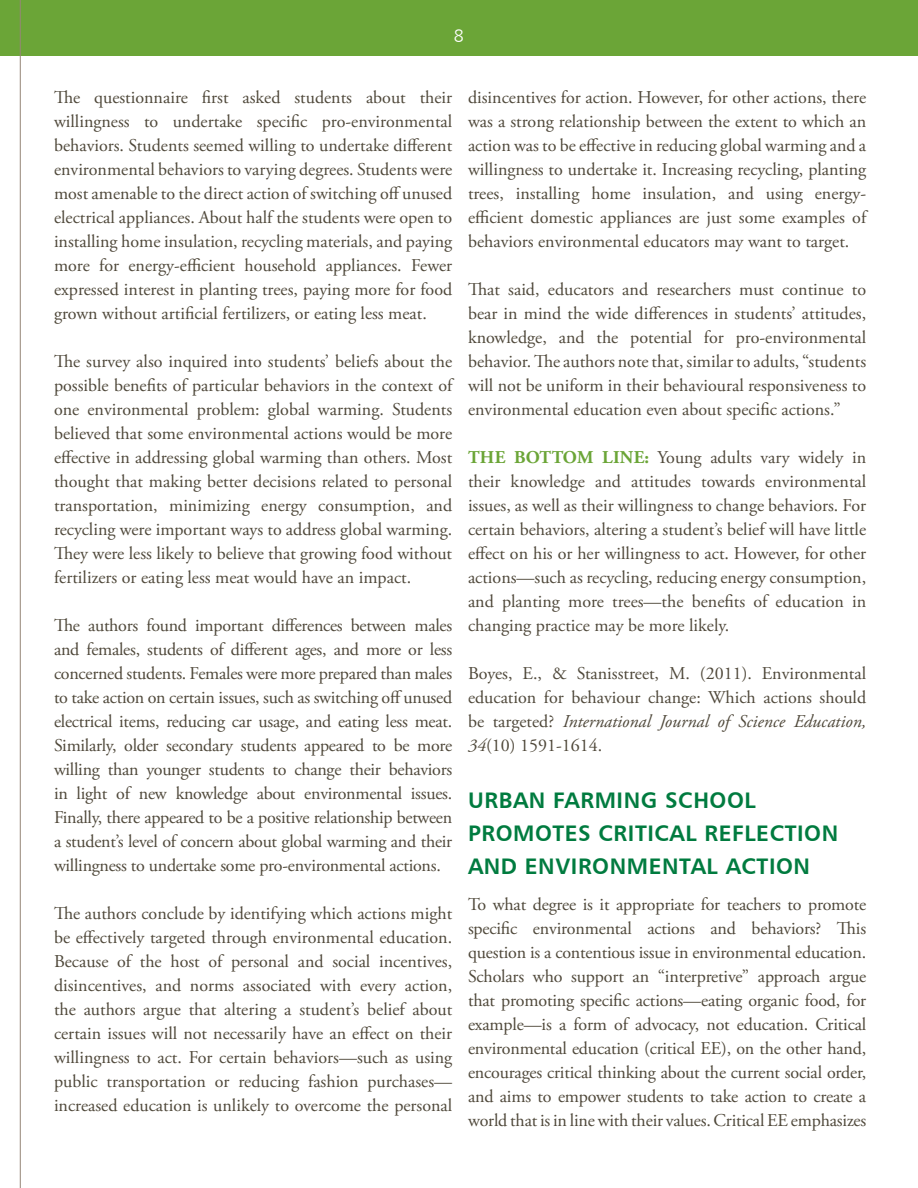
<style>
.page{position:relative;width:918px;height:1188px;background:#fff}
.page>*{position:absolute;margin:0;border:0;box-sizing:border-box;transform-origin:0 0}
.small_headline{font:22.5px/33px "Humanist 777 BT Bold B";letter-spacing:.025em;color:#007b3f}
.Body_Copy_right{font:18px/24px "Adobe Garamond Pro";color:#4f483a;text-align:justify}
.t1{font:18px "Humanist 777 BT Light B";color:#fff}
.s1{font-weight:700;color:#6ba537}
.s2{font-style:italic}
</style>
<div class="page">
<div style="left:0;top:0;width:918px;height:56px;background:#6ba537"></div>
<hr style="left:20px;top:0;width:1px;height:1188px;background:#958676">
<p class="t1" style="left:454px;top:25px;width:12px">8</p>
<p class="Body_Copy_right" style="left:54px;top:86px;width:400px">The questionnaire first asked students about their willingness to undertake specific pro-environmental behaviors. Students seemed willing to undertake different environmental behaviors to varying degrees. Students were most amenable to the direct action of switching off unused electrical appliances. About half the students were open to installing home insulation, recycling materials, and paying more for energy-efficient household appliances. Fewer expressed interest in planting trees, paying more for food grown without artificial fertilizers, or eating less meat.</p>
<p class="Body_Copy_right" style="left:54px;top:350px;width:400px">The survey also inquired into students’ beliefs about the possible benefits of particular behaviors in the context of one environmental problem: global warming. Students believed that some environmental actions would be more effective in addressing global warming than others. Most thought that making better decisions related to personal transportation, minimizing energy consumption, and recycling were important ways to address global warming.<br>They were less likely to believe that growing food without fertilizers or eating less meat would have an impact.</p>
<p class="Body_Copy_right" style="left:54px;top:614px;width:400px">The authors found important differences between males and females, students of different ages, and more or less concerned students. Females were more prepared than males to take action on certain issues, such as switching off unused electrical items, reducing car usage, and eating less meat.<br>Similarly, older secondary students appeared to be more willing than younger students to change their behaviors in light of new knowledge about environmental issues.<br>Finally, there appeared to be a positive relationship between a student’s level of concern about global warming and their willingness to undertake some pro-environmental actions.</p>
<p class="Body_Copy_right" style="left:54px;top:902px;width:400px">The authors conclude by identifying which actions might be effectively targeted through environmental education.<br>Because of the host of personal and social incentives, disincentives, and norms associated with every action, the authors argue that altering a student’s belief about certain issues will not necessarily have an effect on their willingness to act. For certain behaviors—such as using public transportation or reducing fashion purchases— increased education is unlikely to overcome the personal</p>
<p class="Body_Copy_right" style="left:468px;top:86px;width:400px">disincentives for action. However, for other actions, there was a strong relationship between the extent to which an action was to be effective in reducing global warming and a willingness to undertake it. Increasing recycling, planting trees, installing home insulation, and using energy&shy;efficient domestic appliances are just some examples of behaviors environmental educators may want to target.</p>
<p class="Body_Copy_right" style="left:468px;top:278px;width:400px">That said, educators and researchers must continue to bear in mind the wide differences in students’ attitudes, knowledge, and the potential for pro-environmental behavior. The authors note that, similar to adults, “students will not be uniform in their behavioural responsiveness to environmental education even about specific actions.”</p>
<p class="Body_Copy_right" style="left:468px;top:446px;width:400px"><span class="s1">THE BOTTOM LINE:</span> Young adults vary widely in their knowledge and attitudes towards environmental issues, as well as their willingness to change behaviors. For certain behaviors, altering a student’s belief will have little effect on his or her willingness to act. However, for other actions—such as recycling, reducing energy consumption, and planting more trees—the benefits of education in changing practice may be more likely.</p>
<p class="Body_Copy_right" style="left:468px;top:662px;width:400px">Boyes, E., &amp; Stanisstreet, M. (2011). Environmental education for behaviour change: Which actions should be targeted? <span class="s2">International Journal of Science Education, 34</span>(10) 1591-1614.</p>
<p class="small_headline" style="left:468px;top:783px;width:372px">URBAN FARMING SCHOOL<br>PROMOTES CRITICAL REFLECTION<br>AND ENVIRONMENTAL ACTION</p>
<p class="Body_Copy_right" style="left:468px;top:893px;width:400px">To what degree is it appropriate for teachers to promote specific environmental actions and behaviors? This question is a contentious issue in environmental education.<br>Scholars who support an “interpretive” approach argue that promoting specific actions—eating organic food, for example—is a form of advocacy, not education. Critical environmental education (critical EE), on the other hand, encourages critical thinking about the current social order, and aims to empower students to take action to create a world that is in line with their values. Critical EE emphasizes</p>
</div>
